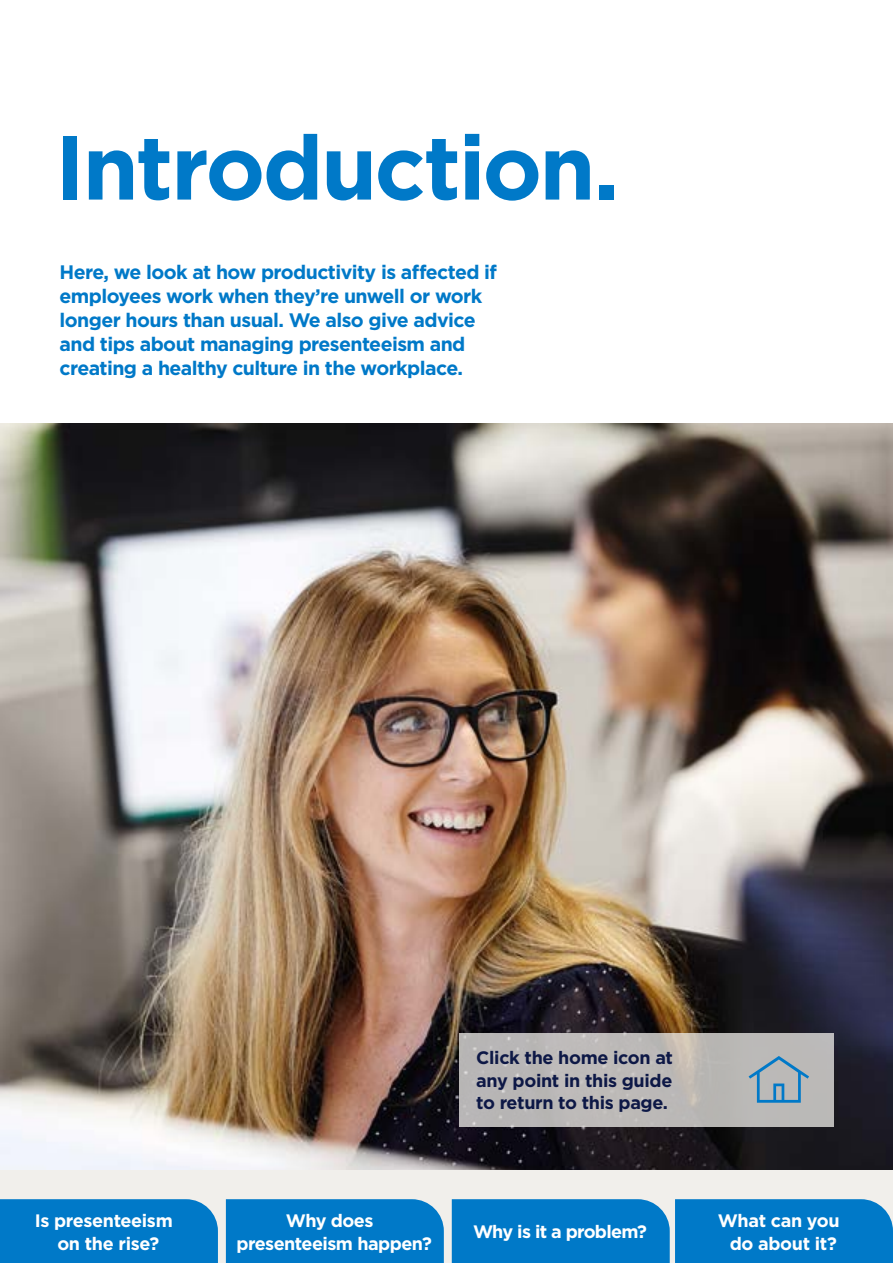
<style>
.page{position:relative;width:893px;height:1263px;background:#fff}
.page>*{position:absolute;margin:0;border:0;box-sizing:border-box;transform-origin:0 0}
.t1{font:700 90px "Gotham";letter-spacing:-.03em;color:#0079c8}
.Section_Sub_paragrap{font:700 19.5px/24px "Gotham";letter-spacing:-.03em;color:#0079c8}
.t2{font:700 18px/22.5px "Gotham";letter-spacing:-.03em;color:#fff;text-align:center}
.Sub_B_-_CYAN{font:700 18px/22.5px "Gotham";letter-spacing:-.02em;color:#0d1846;text-align:justify}
</style>
<div class="page">
<div style="left:0;top:1169px;width:893px;height:94px;background:#f1efeb"></div>
<div style="left:226px;top:1199px;width:218px;height:64px;background:#0079c8"></div>
<div style="left:452px;top:1199px;width:441px;height:64px;background:#0079c8"></div>
<div style="left:0;top:1199px;width:218px;height:64px;background:#0079c8"></div>
<img style="left:0;top:424px;width:893px;height:745px">
<div style="left:459px;top:1033px;width:374px;height:94px;background:#bbb9b7"></div>
<svg style="left:749px;top:1056px;width:60px;height:47px"></svg>
<h1 class="t1" style="left:55px;top:108px;width:566px">Introduction.</h1>
<p class="Section_Sub_paragrap" style="left:60px;top:259px;width:439px">Here, we look at how productivity is affected if employees work when they’re unwell or work longer hours than usual. We also give advice and tips about managing presenteeism and creating a healthy culture in the workplace.</p>
<p class="Sub_B_-_CYAN" style="left:476px;top:1047px;width:198px">Click the home icon at any point in this guide to return to this page.</p>
<p class="t2" style="left:35px;top:1209px;width:140px">Is presenteeism on the rise?</p>
<p class="t2" style="left:236px;top:1209px;width:197px">Why does presenteeism happen?</p>
<p class="t2" style="left:473px;top:1220px;width:176px">Why is it a problem?</p>
<p class="t2" style="left:718px;top:1209px;width:123px">What can you do about it?</p>
</div>
